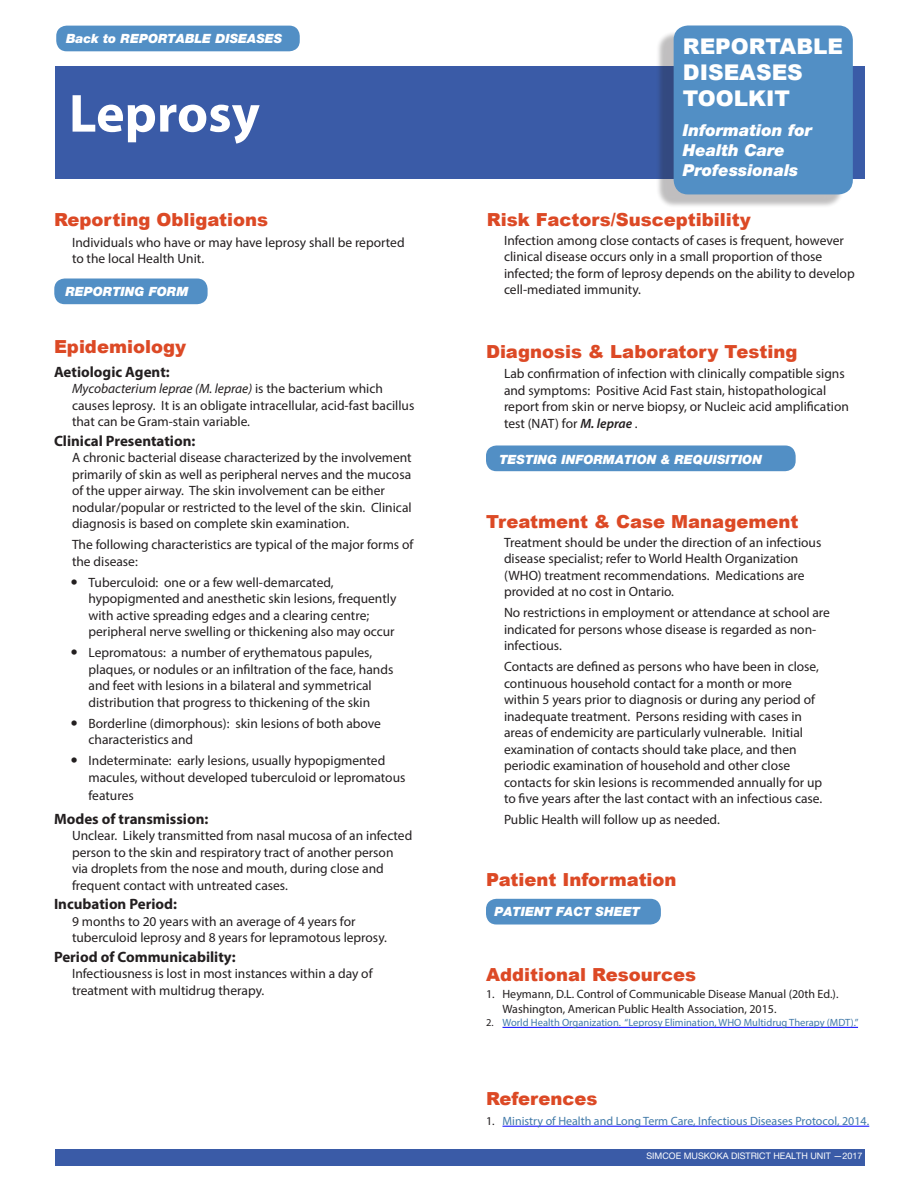
<style>
.page{position:relative;width:918px;height:1188px;background:#fff}
.page>*{position:absolute;margin:0;border:0;box-sizing:border-box;transform-origin:0 0}
.t1{font:700 54px "Myriad Pro";color:#fff}
.t2{font:900 21.6px/26px "Arial";color:#fff}
.section_head{font:900 18px "Arial";color:#dc4925}
.t3{font:italic 900 16.5px/19.8px "Helvetica Neue";color:#fff}
.subhead_sans{font:700 15px "Myriad Pro";color:#231f20}
.body_indented{font:13.5px/16.5px "Myriad Pro";color:#231f20}
.t4{font:italic 900 12.75px "Helvetica Neue";color:#fff}
.t5{font:12px/15px "Myriad Pro";color:#231f20}
.t6{font:12px "Myriad Pro";color:#4079a8}
.t7{font:10.5px "Myriad Pro";color:#4079a8}
.footer_date{font:9px "Helvetica Neue";color:#fff}
.s1{font-style:italic}
.s2{font-weight:600;font-style:italic}
.s3{color:#231f20}
</style>
<div class="page">
<div style="left:56px;top:67px;width:810px;height:112px;background:#3a5ba7"></div>
<div style="left:656px;top:30px;width:188px;height:179px;background:#231f20;opacity:.29"></div>
<div style="left:674px;top:26px;width:179px;height:168px;background:#528fc5;border-radius:14px"></div>
<div style="left:486px;top:899px;width:175px;height:26px;background:#528fc5;border-radius:10px"></div>
<div style="left:54px;top:279px;width:154px;height:25px;background:#528fc5;border-radius:10px"></div>
<div style="left:486px;top:446px;width:310px;height:25px;background:#528fc5;border-radius:10px"></div>
<hr style="left:502px;top:1027px;width:356px;height:1px;background:#00f">
<hr style="left:502px;top:1126px;width:367px;height:1px;background:#00f">
<div style="left:56px;top:26px;width:244px;height:25px;background:#528fc5;border-radius:10px"></div>
<div style="left:56px;top:1149px;width:810px;height:16px;background:#3a5ba7"></div>
<p class="t4" style="left:66px;top:31px;width:218px">Back to REPORTABLE DISEASES</p>
<p class="t1" style="left:69px;top:78px;width:192px">Leprosy</p>
<h2 class="t2" style="left:683px;top:33px;width:162px">REPORTABLE<br>DISEASES<br>TOOLKIT</h2>
<p class="t3" style="left:683px;top:120px;width:131px">Information for<br>Health Care<br>Professionals</p>
<p class="section_head" style="left:54px;top:207px;width:216px">Reporting Obligations</p>
<p class="section_head" style="left:487px;top:206px;width:265px">Risk Factors/Susceptibility</p>
<p class="body_indented" style="left:72px;top:234px;width:334px">Individuals who have or may have leprosy shall be reported to the local Health Unit.</p>
<p class="t4" style="left:65px;top:284px;width:125px">REPORTING FORM</p>
<p class="body_indented" style="left:504px;top:232px;width:352px">Infection among close contacts of cases is frequent, however clinical disease occurs only in a small proportion of those infected; the form of leprosy depends on the ability to develop cell-mediated immunity.</p>
<p class="section_head" style="left:54px;top:334px;width:134px">Epidemiology</p>
<p class="section_head" style="left:486px;top:338px;width:313px">Diagnosis &amp; Laboratory Testing</p>
<p class="subhead_sans" style="left:54px;top:362px;width:117px">Aetiologic Agent:</p>
<p class="body_indented" style="left:72px;top:380px;width:344px"><span class="s1">Mycobacterium leprae (M. leprae)</span> is the bacterium which causes leprosy. It is an obligate intracellular, acid-fast bacillus that can be Gram-stain variable.</p>
<p class="subhead_sans" style="left:54px;top:431px;width:143px">Clinical Presentation:</p>
<p class="body_indented" style="left:72px;top:449px;width:341px">A chronic bacterial disease characterized by the involvement primarily of skin as well as peripheral nerves and the mucosa of the upper airway. The skin involvement can be either nodular/popular or restricted to the level of the skin. Clinical diagnosis is based on complete skin examination.</p>
<p class="body_indented" style="left:72px;top:536px;width:343px">The following characteristics are typical of the major forms of the disease:</p>
<p class="body_indented" style="left:88px;top:574px;width:309px">Tuberculoid: one or a few well-demarcated, hypopigmented and anesthetic skin lesions, frequently with active spreading edges and a clearing centre; peripheral nerve swelling or thickening also may occur</p>
<p class="body_indented" style="left:88px;top:644px;width:306px">Lepromatous: a number of erythematous papules, plaques, or nodules or an infiltration of the face, hands and feet with lesions in a bilateral and symmetrical distribution that progress to thickening of the skin</p>
<p class="body_indented" style="left:88px;top:715px;width:294px">Borderline (dimorphous): skin lesions of both above characteristics and</p>
<p class="body_indented" style="left:88px;top:752px;width:318px">Indeterminate: early lesions, usually hypopigmented macules, without developed tuberculoid or lepromatous</p>
<p class="body_indented" style="left:88px;top:787px;width:47px">features</p>
<p class="subhead_sans" style="left:54px;top:809px;width:156px">Modes of transmission:</p>
<p class="body_indented" style="left:72px;top:827px;width:342px">Unclear. Likely transmitted from nasal mucosa of an infected person to the skin and respiratory tract of another person via droplets from the nose and mouth, during close and frequent contact with untreated cases.</p>
<p class="subhead_sans" style="left:54px;top:894px;width:125px">Incubation Period:</p>
<p class="body_indented" style="left:72px;top:913px;width:316px">9 months to 20 years with an average of 4 years for tuberculoid leprosy and 8 years for lepramotous leprosy.</p>
<p class="subhead_sans" style="left:54px;top:947px;width:183px">Period of Communicability:</p>
<p class="body_indented" style="left:72px;top:965px;width:302px">Infectiousness is lost in most instances within a day of treatment with multidrug therapy.</p>
<p class="body_indented" style="left:504px;top:365px;width:346px">Lab confirmation of infection with clinically compatible signs and symptoms: Positive Acid Fast stain, histopathological report from skin or nerve biopsy, or Nucleic acid amplification test (NAT) for <span class="s2">M. leprae</span> .</p>
<p class="t4" style="left:499px;top:452px;width:264px">TESTING INFORMATION &amp; REQUISITION</p>
<p class="section_head" style="left:486px;top:508px;width:314px">Treatment &amp; Case Management</p>
<p class="body_indented" style="left:504px;top:534px;width:319px">Treatment should be under the direction of an infectious disease specialist; refer to World Health Organization (WHO) treatment recommendations. Medications are provided at no cost in Ontario.</p>
<p class="body_indented" style="left:504px;top:604px;width:328px">No restrictions in employment or attendance at school are indicated for persons whose disease is regarded as non&shy;infectious.</p>
<p class="body_indented" style="left:504px;top:658px;width:320px">Contacts are defined as persons who have been in close, continuous household contact for a month or more within 5 years prior to diagnosis or during any period of inadequate treatment. Persons residing with cases in areas of endemicity are particularly vulnerable. Initial examination of contacts should take place, and then periodic examination of household and other close contacts for skin lesions is recommended annually for up to five years after the last contact with an infectious case.</p>
<p class="body_indented" style="left:504px;top:811px;width:217px">Public Health will follow up as needed.</p>
<p class="section_head" style="left:486px;top:867px;width:192px">Patient Information</p>
<p class="t4" style="left:494px;top:904px;width:147px">PATIENT FACT SHEET</p>
<p class="section_head" style="left:486px;top:961px;width:212px">Additional Resources</p>
<p class="t5" style="left:502px;top:986px;width:338px;text-indent:-16px">1. Heymann, D.L. Control of Communicable Disease Manual (20th Ed.).<br>Washington, American Public Health Association, 2015.</p>
<p class="t7" style="left:486px;top:1016px;width:374px"><span class="s3">2.</span> World Health Organization. “Leprosy Elimination, WHO Multidrug Therapy (MDT).”</p>
<p class="section_head" style="left:486px;top:1086px;width:113px">References</p>
<p class="t6" style="left:486px;top:1114px;width:385px"><span class="s3">1.</span> Ministry of Health and Long Term Care, Infectious Diseases Protocol, 2014.</p>
<p class="footer_date" style="left:646px;top:1150px;width:218px">SIMCOE MUSKOKA DISTRICT HEALTH UNIT —2017</p>
</div>
